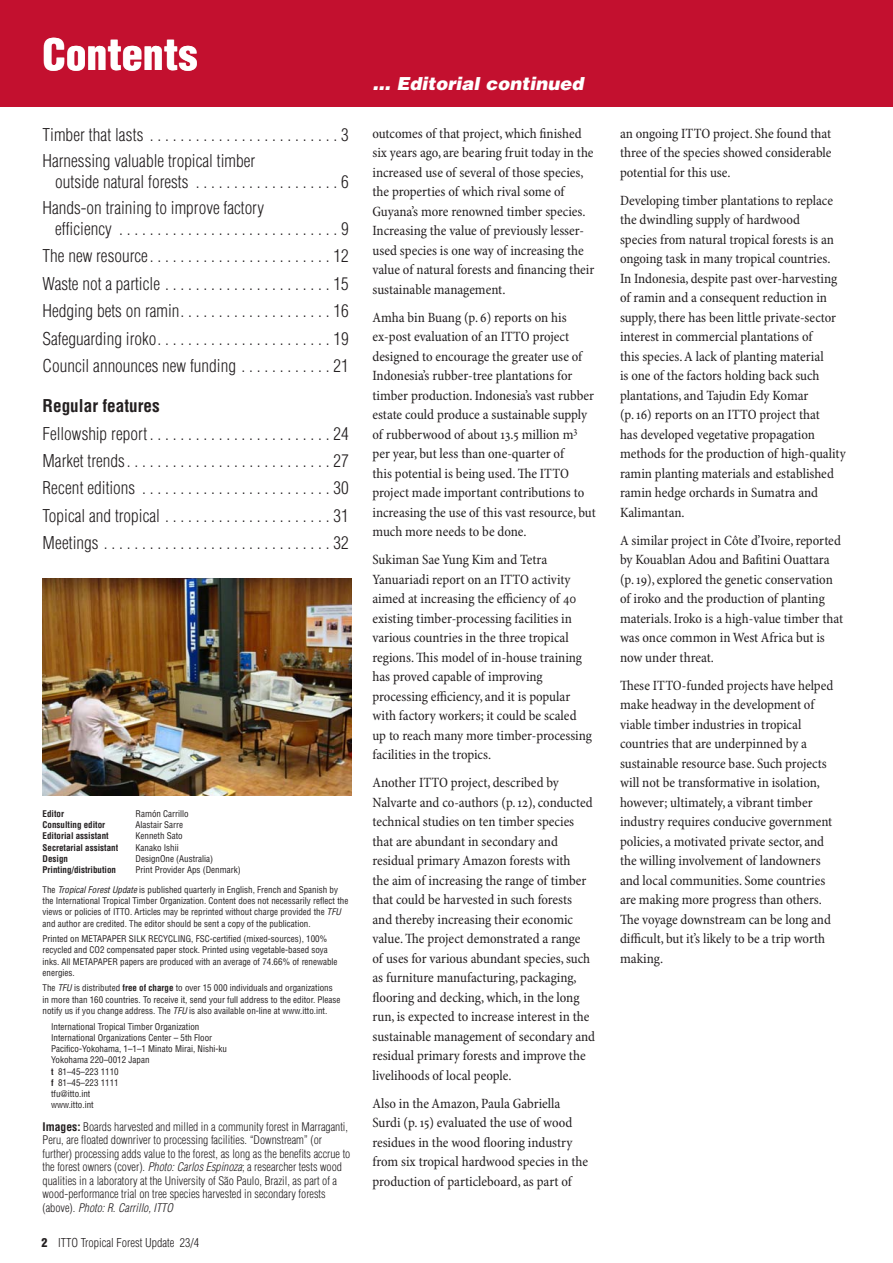
<style>
.page{position:relative;width:893px;height:1263px;background:#fff}
.page>*{position:absolute;margin:0;border:0;box-sizing:border-box;transform-origin:0 0}
.ARTICLE_HEADING{font:900 condensed 42px "Helvetica";letter-spacing:.005em;color:#fff}
.ARTICLE_CONTINUED_TO{font:italic 900 18px "Helvetica";color:#fff}
.t1{font:300 condensed 17.25px/21px "Helvetica";color:#231f20}
.t2{font:700 condensed 17.25px "Helvetica";color:#231f20}
.BODY_TEXT{font:condensed 14.25px/19.5px "Minion Pro";letter-spacing:-.005em;color:#231f20}
.CAPTIONS___NON_BODY{font:300 condensed 12px "Helvetica";color:#231f20}
.CAPTIONS___NON_BODY-2{font:300 condensed 11.7px/13.5px "Helvetica";color:#231f20}
.t3{font:condensed 9px/11.2px "Helvetica";color:#231f20}
.t4{font:700 condensed 9px "Helvetica";color:#231f20}
.s1{font-style:italic}
.s2{font-weight:700}
.s3{font-weight:900}
</style>
<div class="page">
<div style="left:0;top:0;width:893px;height:106px;background:#c3102f"></div>
<img style="left:43px;top:579px;width:308px;height:216px">
<p class="ARTICLE_HEADING" style="left:43px;top:28px;width:156px">Contents</p>
<p class="t1" style="left:43px;top:124px;width:308px">Timber that lasts ........................ 3</p>
<p class="t1" style="left:55px;top:150px;width:295px;text-indent:-13px">Harnessing valuable tropical timber<br>outside natural forests . . . . . . . . . . . . . . . . . . 6</p>
<p class="t1" style="left:55px;top:197px;width:295px;text-indent:-13px">Hands-on training to improve factory<br>efficiency ............................ 9</p>
<p class="t1" style="left:43px;top:246px;width:308px">The new resource . ...................... 12</p>
<p class="t1" style="left:43px;top:273px;width:308px">Waste not a particle ..................... 15</p>
<p class="t1" style="left:43px;top:300px;width:308px">Hedging bets on ramin . .................. 16</p>
<p class="t1" style="left:43px;top:328px;width:308px">Safeguarding iroko . ..................... 19</p>
<p class="t1" style="left:43px;top:355px;width:308px">Council announces new funding . . . . . . . . . . . 21</p>
<p class="t2" style="left:43px;top:395px;width:119px">Regular features</p>
<p class="t1" style="left:43px;top:423px;width:308px">Fellowship report . ...................... 24</p>
<p class="t1" style="left:43px;top:450px;width:308px">Market trends . ......................... 27</p>
<p class="t1" style="left:43px;top:477px;width:308px">Recent editions ........................ 30</p>
<p class="t1" style="left:43px;top:505px;width:308px">Topical and tropical ..................... 31</p>
<p class="t1" style="left:43px;top:532px;width:308px">Meetings ............................. 32</p>
<p class="t4" style="left:43px;top:808px;width:23px">Editor</p>
<p class="t3" style="left:136px;top:808px;width:55px">Ramón Carrillo</p>
<p class="t4" style="left:43px;top:819px;width:64px">Consulting editor</p>
<p class="t3" style="left:136px;top:819px;width:49px">Alastair Sarre</p>
<p class="t4" style="left:43px;top:830px;width:68px">Editorial assistant</p>
<p class="t3" style="left:136px;top:830px;width:49px">Kenneth Sato</p>
<p class="t4" style="left:43px;top:842px;width:77px">Secretarial assistant</p>
<p class="t3" style="left:136px;top:842px;width:45px">Kanako Ishii</p>
<p class="t4" style="left:43px;top:853px;width:27px">Design</p>
<p class="t3" style="left:136px;top:853px;width:79px">DesignOne (Australia)</p>
<p class="t4" style="left:43px;top:864px;width:75px">Printing/distribution</p>
<p class="t3" style="left:136px;top:864px;width:107px">Print Provider Aps (Denmark)</p>
<p class="t3" style="left:43px;top:884px;width:307px">The <span class="s1">Tropical Forest Update</span> is published quarterly in English, French and Spanish by the International Tropical Timber Organization. Content does not necessarily reflect the views or policies of ITTO. Articles may be reprinted without charge provided the <span class="s1">TFU </span>and author are credited. The editor should be sent a copy of the publication.</p>
<p class="t3" style="left:43px;top:933px;width:297px">Printed on METAPAPER SILK RECYCLING, FSC-certified (mixed-sources), 100% recycled and CO2 compensated paper stock. Printed using vegetable-based soya inks. All METAPAPER papers are produced with an average of 74.66% of renewable energies.</p>
<p class="t3" style="left:43px;top:982px;width:300px">The <span class="s1">TFU</span> is distributed <span class="s2">free of charge</span> to over 15 000 individuals and organizations in more than 160 countries. To receive it, send your full address to the editor. Please notify us if you change address. The <span class="s1">TFU</span> is also available on-line at www.itto.int.</p>
<p class="t3" style="left:51px;top:1020px;width:150px">International Tropical Timber Organization</p>
<p class="t3" style="left:51px;top:1032px;width:163px">International Organizations Center – 5th Floor</p>
<p class="t3" style="left:51px;top:1043px;width:177px">Pacifico-Yokohama, 1–1–1 Minato Mirai, Nishi-ku</p>
<p class="t3" style="left:51px;top:1054px;width:100px">Yokohama 220–0012 Japan</p>
<p class="t3" style="left:51px;top:1065px;width:69px"><span class="s2">t</span> 81–45–223 1110</p>
<p class="t3" style="left:51px;top:1077px;width:69px"><span class="s2">f</span> 81–45–223 1111</p>
<p class="t3" style="left:51px;top:1088px;width:41px">tfu@itto.int</p>
<p class="t3" style="left:51px;top:1099px;width:44px">www.itto.int</p>
<p class="CAPTIONS___NON_BODY-2" style="left:43px;top:1120px;width:309px"><span class="s2">Images:</span> Boards harvested and milled in a community forest in Marraganti, Peru, are floated downriver to processing facilities. “Downstream” (or further) processing adds value to the forest, as long as the benefits accrue to the forest owners (cover). <span class="s1">Photo: Carlos Espinoza</span>; a researcher tests wood qualities in a laboratory at the University of São Paulo, Brazil, as part of a wood-performance trial on tree species harvested in secondary forests (above). <span class="s1">Photo: R. Carrillo, ITTO</span></p>
<p class="CAPTIONS___NON_BODY" style="left:41px;top:1235px;width:159px"><span class="s3">2</span> ITTO Tropical Forest Update 23/4</p>
<p class="ARTICLE_CONTINUED_TO" style="left:372px;top:72px;width:212px">… Editorial continued</p>
<p class="BODY_TEXT" style="left:372px;top:124px;width:223px">outcomes of that project, which finished six years ago, are bearing fruit today in the increased use of several of those species, the properties of which rival some of Guyana’s more renowned timber species.<br>Increasing the value of previously lesser&shy;used species is one way of increasing the value of natural forests and financing their sustainable management.</p>
<p class="BODY_TEXT" style="left:372px;top:308px;width:225px">Amha bin Buang (p. 6) reports on his ex-post evaluation of an ITTO project designed to encourage the greater use of Indonesia’s rubber-tree plantations for timber production. Indonesia’s vast rubber estate could produce a sustainable supply of rubberwood of about 13.5 million m<sup>3 </sup>per year, but less than one-quarter of<br>this potential is being used. The ITTO project made important contributions to increasing the use of this vast resource, but much more needs to be done.</p>
<p class="BODY_TEXT" style="left:372px;top:551px;width:221px">Sukiman Sae Yung Kim and Tetra Yanuariadi report on an ITTO activity aimed at increasing the efficiency of 40 existing timber-processing facilities in various countries in the three tropical regions. This model of in-house training has proved capable of improving processing efficiency, and it is popular with factory workers; it could be scaled up to reach many more timber-processing facilities in the tropics.</p>
<p class="BODY_TEXT" style="left:372px;top:774px;width:224px">Another ITTO project, described by Nalvarte and co-authors (p. 12), conducted technical studies on ten timber species that are abundant in secondary and residual primary Amazon forests with<br>the aim of increasing the range of timber that could be harvested in such forests and thereby increasing their economic value. The project demonstrated a range<br>of uses for various abundant species, such as furniture manufacturing, packaging, flooring and decking, which, in the long run, is expected to increase interest in the sustainable management of secondary and residual primary forests and improve the livelihoods of local people.</p>
<p class="BODY_TEXT" style="left:372px;top:1094px;width:217px">Also in the Amazon, Paula Gabriella Surdi (p. 15) evaluated the use of wood residues in the wood flooring industry from six tropical hardwood species in the production of particleboard, as part of</p>
<p class="BODY_TEXT" style="left:620px;top:124px;width:213px;text-align:justify">an ongoing ITTO project. She found that three of the species showed considerable potential for this use.</p>
<p class="BODY_TEXT" style="left:620px;top:191px;width:227px">Developing timber plantations to replace the dwindling supply of hardwood<br>species from natural tropical forests is an ongoing task in many tropical countries.<br>In Indonesia, despite past over-harvesting of ramin and a consequent reduction in supply, there has been little private-sector interest in commercial plantations of<br>this species. A lack of planting material<br>is one of the factors holding back such plantations, and Tajudin Edy Komar<br>(p. 16) reports on an ITTO project that<br>has developed vegetative propagation methods for the production of high-quality ramin planting materials and established ramin hedge orchards in Sumatra and Kalimantan.</p>
<p class="BODY_TEXT" style="left:620px;top:531px;width:225px">A similar project in Côte d’Ivoire, reported by Kouablan Adou and Bafitini Ouattara (p. 19), explored the genetic conservation of iroko and the production of planting materials. Iroko is a high-value timber that was once common in West Africa but is now under threat.</p>
<p class="BODY_TEXT" style="left:620px;top:676px;width:215px">These ITTO-funded projects have helped make headway in the development of viable timber industries in tropical countries that are underpinned by a sustainable resource base. Such projects will not be transformative in isolation, however; ultimately, a vibrant timber industry requires conducive government policies, a motivated private sector, and the willing involvement of landowners and local communities. Some countries are making more progress than others.<br>The voyage downstream can be long and difficult, but it’s likely to be a trip worth making.</p>
</div>
